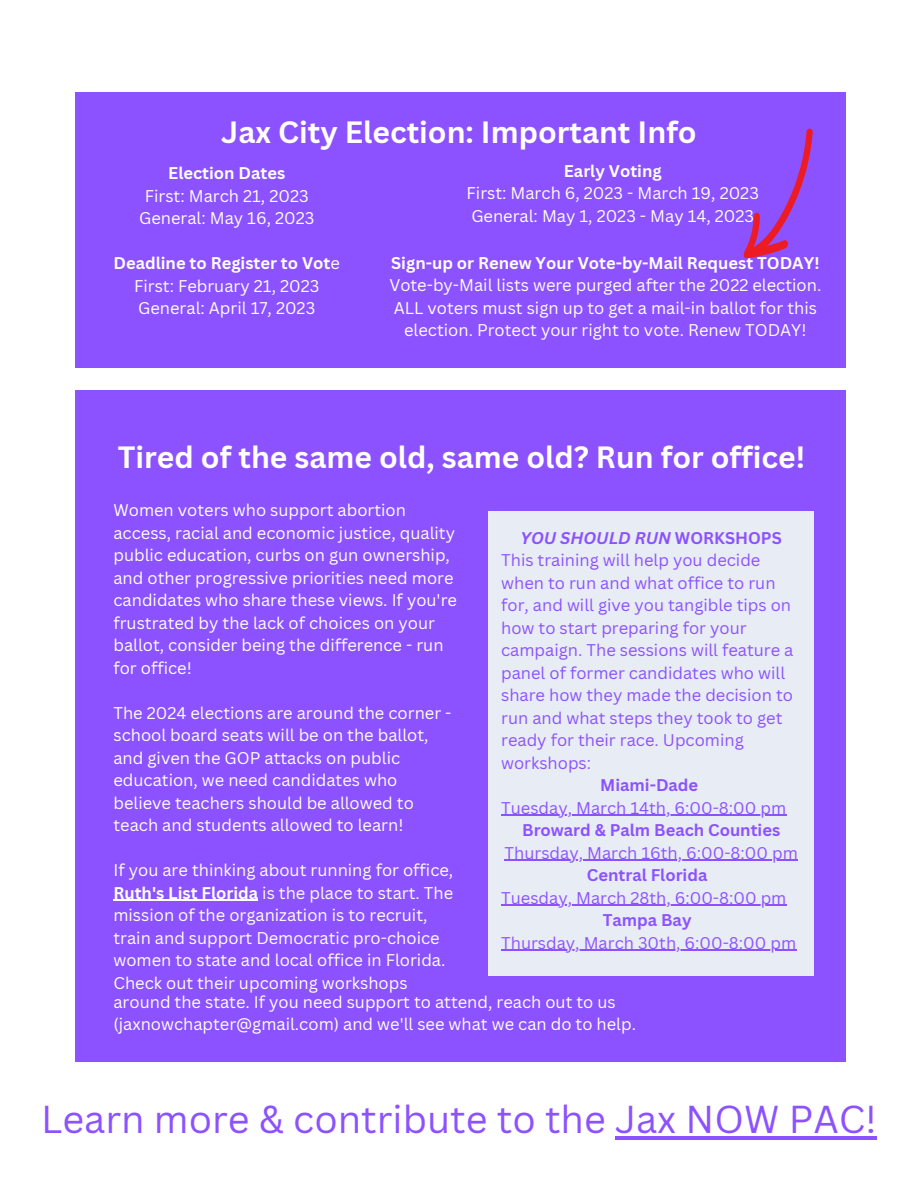
<style>
.page{position:relative;width:918px;height:1188px;background:#fff}
.page>*{position:absolute;margin:0;border:0;box-sizing:border-box;transform-origin:0 0}
.t1{font:37.95px "Canva Sans";color:#8c52ff}
.t2{font:700 30px "Canva Sans";color:#fff}
.t3{font:16.5px/22.5px "Canva Sans";color:#fff}
.t4{font:16.5px/22.5px "Canva Sans";color:#8c52ff}
.t5{font:700 16.5px "Canva Sans";color:#fff}
.t6{font:700 16.5px "Canva Sans";color:#8c52ff}
.s1{font-weight:700}
.s2{font-weight:700;font-style:italic}
</style>
<div class="page">
<div style="left:76px;top:92px;width:770px;height:275px;background:#8c52ff"></div>
<div style="left:76px;top:391px;width:770px;height:671px;background:#8c52ff"></div>
<svg style="left:743px;top:128px;width:70px;height:131px"></svg>
<div style="left:488px;top:511px;width:326px;height:464px;background:#e7ecf5"></div>
<hr style="left:113px;top:900px;width:145px;height:1px;background:#fff">
<hr style="left:501px;top:815px;width:285px;height:1px;background:#8c52ff">
<hr style="left:505px;top:860px;width:293px;height:1px;background:#8c52ff">
<hr style="left:501px;top:905px;width:285px;height:1px;background:#8c52ff">
<hr style="left:501px;top:950px;width:295px;height:1px;background:#8c52ff">
<hr style="left:615px;top:1136px;width:250px;height:4px;background:#8c52ff">
<hr style="left:865px;top:1136px;width:12px;height:4px;background:#8c52ff">
<h2 class="t2" style="left:221px;top:110px;width:477px">Jax City Election: Important Info</h2>
<p class="t5" style="left:168px;top:162px;width:119px">Election Dates</p>
<p class="t3" style="left:139px;top:184px;width:177px;text-align:center">First: March 21, 2023<br>General: May 16, 2023</p>
<p class="t3" style="left:114px;top:251px;width:228px;text-align:center"><span class="s1">Deadline to Register to Vot</span>e<br>First: February 21, 2023<br>General: April 17, 2023</p>
<p class="t5" style="left:564px;top:159px;width:99px">Early Voting</p>
<p class="t3" style="left:467px;top:182px;width:294px">First: March 6, 2023 - March 19, 2023<br>General: May 1, 2023 - May 14, 2023</p>
<p class="t5" style="left:391px;top:251px;width:430px">Sign-up or Renew Your Vote-by-Mail Request TODAY!</p>
<p class="t3" style="left:389px;top:273px;width:433px;text-align:center">Vote-by-Mail lists were purged after the 2022 election.<br>ALL voters must sign up to get a mail-in ballot for this election. Protect your right to vote. Renew TODAY!</p>
<h2 class="t2" style="left:118px;top:435px;width:689px">Tired of the same old, same old? Run for office!</h2>
<p class="t3" style="left:113px;top:498px;width:345px">Women voters who support abortion access, racial and economic justice, quality public education, curbs on gun ownership, and other progressive priorities need more candidates who share these views. If you're frustrated by the lack of choices on your ballot, consider being the difference - run for office!</p>
<p class="t3" style="left:113px;top:701px;width:340px">The 2024 elections are around the corner - school board seats will be on the ballot, and given the GOP attacks on public education, we need candidates who believe teachers should be allowed to teach and students allowed to learn!</p>
<p class="t3" style="left:113px;top:858px;width:341px">If you are thinking about running for office, <span class="s1">Ruth's List Florida</span> is the place to start. The mission of the organization is to recruit, train and support Democratic pro-choice women to state and local office in Florida.<br>Check out their upcoming workshops</p>
<p class="t4" style="left:501px;top:526px;width:294px;text-indent:19px"><span class="s2">YOU SHOULD RUN</span> <span class="s1">WORKSHOPS<br></span>This training will help you decide when to run and what office to run for, and will give you tangible tips on how to start preparing for your campaign. The sessions will feature a panel of former candidates who will share how they made the decision to run and what steps they took to get ready for their race. Upcoming workshops:</p>
<p class="t6" style="left:600px;top:773px;width:100px">Miami-Dade</p>
<p class="t4" style="left:501px;top:796px;width:287px">Tuesday, March 14th, 6:00-8:00 pm</p>
<p class="t6" style="left:522px;top:818px;width:260px">Broward &amp; Palm Beach Counties</p>
<p class="t4" style="left:505px;top:841px;width:295px">Thursday, March 16th, 6:00-8:00 pm</p>
<p class="t6" style="left:587px;top:863px;width:122px">Central Florida</p>
<p class="t4" style="left:501px;top:886px;width:287px">Tuesday, March 28th, 6:00-8:00 pm</p>
<p class="t6" style="left:603px;top:908px;width:90px">Tampa Bay</p>
<p class="t4" style="left:501px;top:931px;width:297px">Thursday, March 30th, 6:00-8:00 pm</p>
<p class="t3" style="left:113px;top:990px;width:524px">around the state. If you need support to attend, reach out to us (jaxnowchapter@gmail.com) and we'll see what we can do to help.</p>
<h1 class="t1" style="left:41px;top:1093px;width:837px">Learn more &amp; contribute to the Jax NOW PAC!</h1>
</div>
